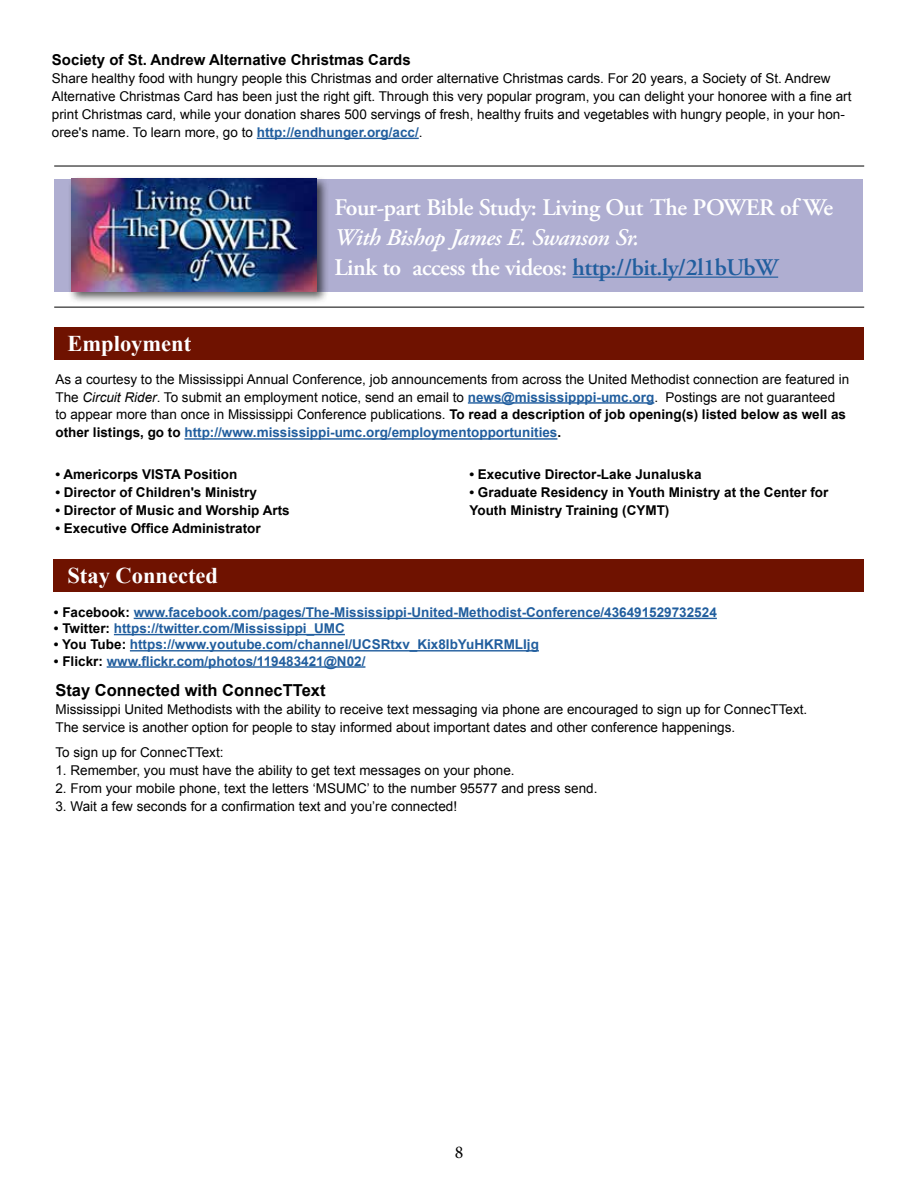
<style>
.page{position:relative;width:918px;height:1188px;background:#fff}
.page>*{position:absolute;margin:0;border:0;box-sizing:border-box;transform-origin:0 0}
.t1{font:italic 600 23.85px/30.2px "Adobe Garamond Pro";letter-spacing:-.02em;color:#fff}
.t2{font:600 23.85px "Adobe Garamond Pro";letter-spacing:-.02em;color:#fff}
.t3{font:700 22.5px "Times New Roman";color:#fff}
.t4{font:18px "Minion Pro";color:#000}
.t5{font:700 16.5px "Arial";color:#000}
.t6{font:700 15px "Arial";color:#000}
.t7{font:13.5px/18px "Arial";color:#000}
.t8{font:700 13.5px "Arial";color:#215e9e}
.t9{font:700 13.5px/18px "Arial";color:#000}
.s1{font-weight:700;color:#215e9e}
.s2{font-style:normal}
.s3{font-style:normal;color:#215e9e}
.s4{font-style:italic}
.s5{font-weight:700}
.s6{color:#000}
</style>
<div class="page">
<hr style="left:468px;top:402px;width:186px;height:2px;background:#215e9e">
<hr style="left:184px;top:438px;width:373px;height:2px;background:#215e9e">
<div style="left:54px;top:327px;width:810px;height:33px;background:#6f1200"></div>
<div style="left:54px;top:559px;width:810px;height:33px;background:#6f1200"></div>
<hr style="left:134px;top:618px;width:583px;height:1px;background:#215e9e">
<hr style="left:114px;top:634px;width:231px;height:1px;background:#215e9e">
<hr style="left:130px;top:650px;width:409px;height:2px;background:#215e9e">
<hr style="left:107px;top:666px;width:258px;height:2px;background:#215e9e">
<hr style="left:257px;top:138px;width:162px;height:1px;background:#215e9e">
<div style="left:54px;top:179px;width:808px;height:113px;background:#afaed1"></div>
<hr style="left:573px;top:277px;width:205px;height:1px;background:#215e9e">
<div style="left:68px;top:175px;width:262px;height:129px;background:#000;opacity:.65"></div>
<img style="left:71px;top:179px;width:245px;height:112px">
<hr style="left:54px;top:307px;width:810px;height:1px;background:#000">
<hr style="left:54px;top:166px;width:810px;height:1px;background:#000">
<p class="t6" style="left:52px;top:50px;width:360px">Society of St. Andrew Alternative Christmas Cards</p>
<p class="t7" style="left:52px;top:69px;width:801px">Share healthy food with hungry people this Christmas and order alternative Christmas cards. For 20 years, a Society of St. Andrew Alternative Christmas Card has been just the right gift. Through this very popular program, you can delight your honoree with a fine art print Christmas card, while your donation shares 500 servings of fresh, healthy fruits and vegetables with hungry people, in your hon&shy;oree's name. To learn more, go to <span class="s1">http://endhunger.org/acc/</span>.</p>
<h2 class="t3" style="left:68px;top:328px;width:125px">Employment</h2>
<h1 class="t2" style="left:334px;top:193px;width:500px">Four-part Bible Study: Living Out The POWER of We</h1>
<h1 class="t1" style="left:334px;top:223px;width:445px">With Bishop James E. Swanson Sr.<br><span class="s2">Link to access the videos:</span> <span class="s3">http://bit.ly/2l1bUbW</span></h1>
<p class="t7" style="left:55px;top:370px;width:795px">As a courtesy to the Mississippi Annual Conference, job announcements from across the United Methodist connection are featured in The <span class="s4">Circuit Rider</span>. To submit an employment notice, send an email to <span class="s1">news@mississipppi-umc.org</span>. Postings are not guaranteed to appear more than once in Mississippi Conference publications. <span class="s5">To read a description of job opening(s) listed below as well as other listings, go to</span> <span class="s1">http://www.mississippi-umc.org/employmentopportunities</span><span class="s5">.</span></p>
<p class="t9" style="left:55px;top:465px;width:184px">• Americorps VISTA Position</p>
<p class="t9" style="left:55px;top:483px;width:203px">• Director of Children's Ministry</p>
<p class="t9" style="left:55px;top:501px;width:236px">• Director of Music and Worship Arts</p>
<p class="t9" style="left:55px;top:519px;width:207px">• Executive Office Administrator</p>
<h2 class="t3" style="left:67px;top:560px;width:152px">Stay Connected</h2>
<p class="t9" style="left:469px;top:465px;width:234px">• Executive Director-Lake Junaluska</p>
<p class="t9" style="left:469px;top:483px;width:361px">• Graduate Residency in Youth Ministry at the Center for<br>Youth Ministry Training (CYMT)</p>
<p class="t8" style="left:54px;top:603px;width:664px"><span class="s6">• Facebook:</span> www.facebook.com/pages/The-Mississippi-United-Methodist-Conference/436491529732524</p>
<p class="t8" style="left:54px;top:620px;width:293px"><span class="s6">• Twitter:</span> https://twitter.com/Mississippi_UMC</p>
<p class="t8" style="left:54px;top:636px;width:487px"><span class="s6">• You Tube:</span> https://www.youtube.com/channel/UCSRtxv_Kix8IbYuHKRMLIjg</p>
<p class="t8" style="left:54px;top:652px;width:313px"><span class="s6">• Flickr:</span> www.flickr.com/photos/119483421@N02/</p>
<p class="t5" style="left:55px;top:679px;width:272px">Stay Connected with ConnecTText</p>
<p class="t7" style="left:55px;top:700px;width:753px">Mississippi United Methodists with the ability to receive text messaging via phone are encouraged to sign up for ConnecTText.<br>The service is another option for people to stay informed about important dates and other conference happenings.</p>
<p class="t7" style="left:55px;top:743px;width:170px">To sign up for ConnecTText:</p>
<p class="t7" style="left:55px;top:761px;width:461px">1. Remember, you must have the ability to get text messages on your phone.</p>
<p class="t7" style="left:55px;top:779px;width:543px">2. From your mobile phone, text the letters ‘MSUMC’ to the number 95577 and press send.</p>
<p class="t7" style="left:55px;top:797px;width:403px">3. Wait a few seconds for a confirmation text and you’re connected!</p>
<h3 class="t4" style="left:455px;top:1140px;width:10px">8</h3>
</div>
